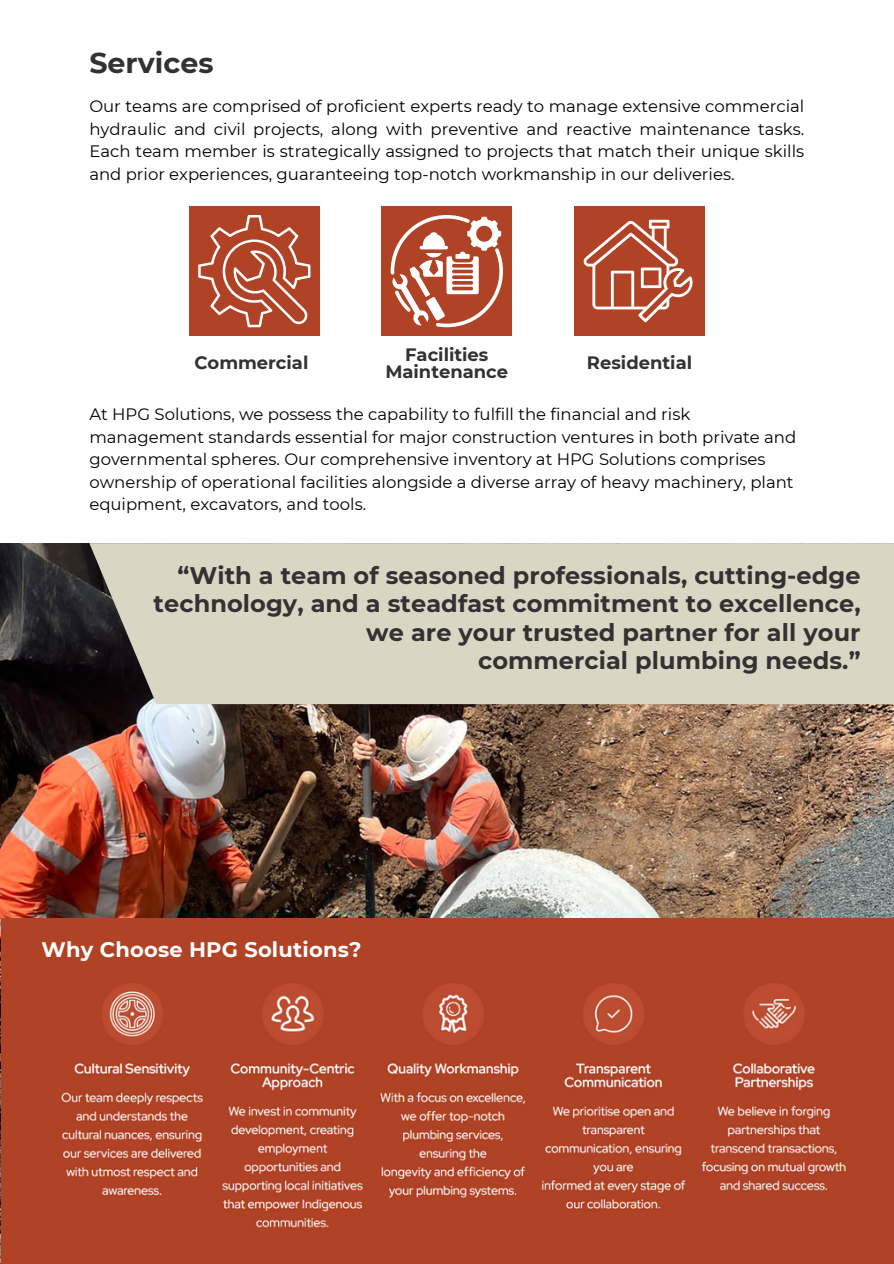
<style>
.page{position:relative;width:894px;height:1264px;background:#fff}
.page>*{position:absolute;margin:0;border:0;box-sizing:border-box;transform-origin:0 0}
.t1{font:700 28.5px "Montserrat";color:#333132}
.t2{font:700 24px/28.2px "Montserrat";letter-spacing:.005em;color:#333132;text-align:right}
.t3{font:700 21px "Montserrat";letter-spacing:.01em;color:#fff}
.t4{font:700 17.85px/16.8px "Montserrat";color:#333132;text-align:center}
.t5{font:16.5px/22.5px "Montserrat";color:#000;text-align:justify}
</style>
<div class="page">
<img style="left:1px;top:543px;width:892px;height:375px">
<div style="left:89px;top:543px;width:804px;height:161px;background:#d9d6c4"></div>
<div style="left:381px;top:206px;width:131px;height:130px;background:#b04226"></div>
<svg style="left:390px;top:215px;width:113px;height:112px"></svg>
<div style="left:574px;top:206px;width:130px;height:130px;background:#b04226"></div>
<svg style="left:583px;top:220px;width:110px;height:102px"></svg>
<div style="left:189px;top:206px;width:130px;height:130px;background:#b04226"></div>
<svg style="left:198px;top:215px;width:112px;height:112px"></svg>
<div style="left:1px;top:918px;width:892px;height:345px;background:#b04226"></div>
<img style="left:61px;top:984px;width:785px;height:244px">
<p class="t1" style="left:89px;top:45px;width:126px">Services</p>
<h4 class="t5" style="left:89px;top:95px;width:716px">Our teams are comprised of proficient experts ready to manage extensive commercial hydraulic and civil projects, along with preventive and reactive maintenance tasks.<br>Each team member is strategically assigned to projects that match their unique skills and prior experiences, guaranteeing top-notch workmanship in our deliveries.</h4>
<p class="t4" style="left:385px;top:346px;width:124px">Facilities<br>Maintenance</p>
<h4 class="t4" style="left:194px;top:354px;width:115px">Commercial</h4>
<p class="t4" style="left:586px;top:354px;width:107px">Residential</p>
<p class="t5" style="left:89px;top:403px;width:708px;text-align:left">At HPG Solutions, we possess the capability to fulfill the financial and risk management standards essential for major construction ventures in both private and governmental spheres. Our comprehensive inventory at HPG Solutions comprises ownership of operational facilities alongside a diverse array of heavy machinery, plant equipment, excavators, and tools.</p>
<p class="t2" style="left:154px;top:561px;width:708px">“With a team of seasoned professionals, cutting-edge technology, and a steadfast commitment to excellence, we are your trusted partner for all your<br>commercial plumbing needs.”</p>
<h4 class="t3" style="left:41px;top:936px;width:321px">Why Choose HPG Solutions?</h4>
</div>
